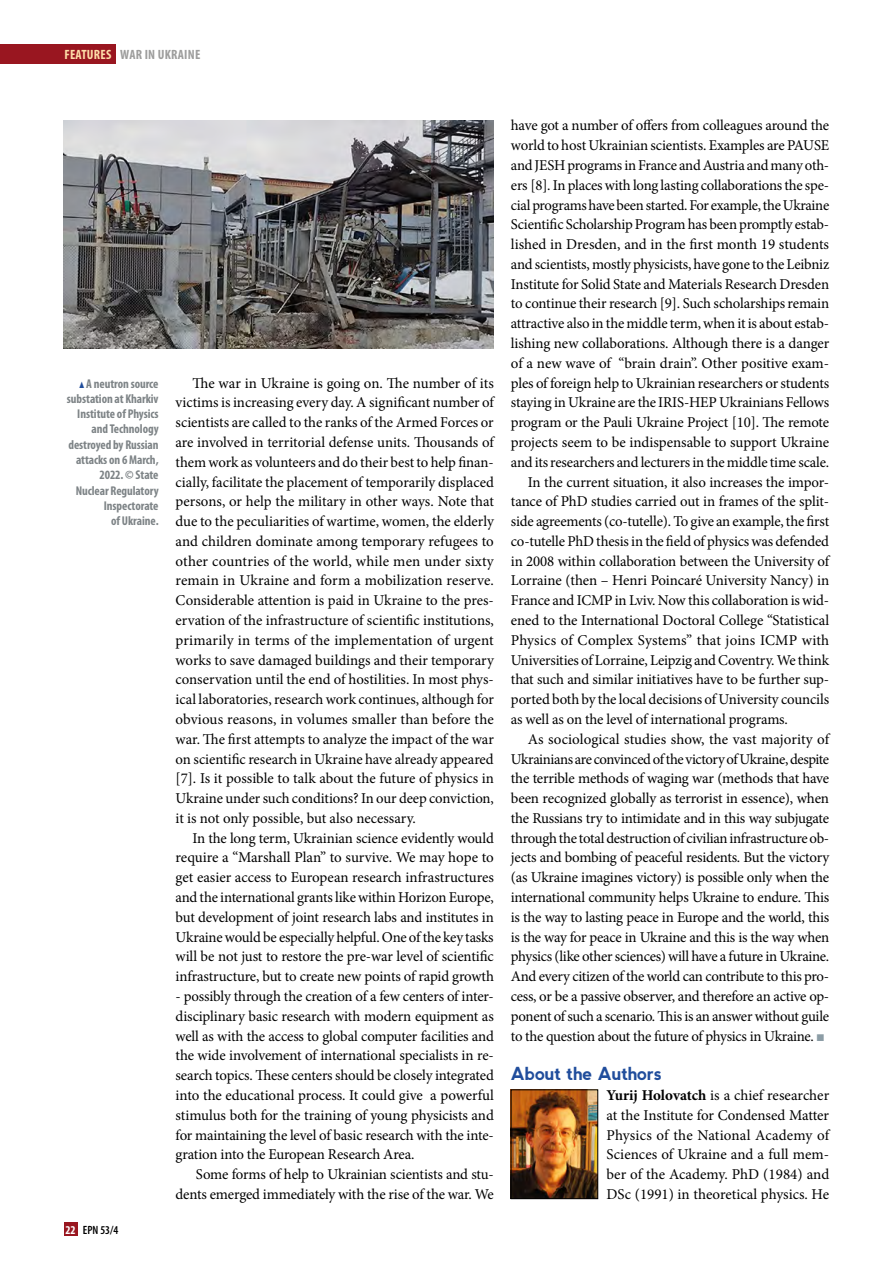
<style>
.page{position:relative;width:893px;height:1263px;background:#fff}
.page>*{position:absolute;margin:0;border:0;box-sizing:border-box;transform-origin:0 0}
.t1{font:700 18px "nevis";letter-spacing:-.015em;color:#204d9c}
.t2{font:15px/19.8px "Minion Pro";letter-spacing:-.015em;color:#000;text-align:justify}
.t3{font:15px "Minion Pro";letter-spacing:.005em;color:#000}
.t4{font:15px "Minion Pro";letter-spacing:.01em;color:#000}
.t5{font:700 condensed 13.5px "Myriad Pro";letter-spacing:.02em;color:#fedea9}
.t6{font:700 condensed 13.5px "Myriad Pro";color:#9d9d9c}
.t7{font:700 condensed 12.75px/15.3px "Myriad Pro";letter-spacing:-.005em;color:#7d8386;text-align:right}
.t8{font:600 condensed 12px "Myriad Pro";color:#000}
.t9{font:700 condensed 12px "Myriad Pro";color:#fff}
.s1{color:#9d9d9c}
.s2{font-family:"Mathematical Pi Six";font-weight:400;font-stretch:normal;font-size:8.7px;color:#204d9c}
.s3{color:#8c9da6}
.s4{font-weight:700}
</style>
<div class="page">
<div style="left:0;top:45px;width:116px;height:19px;background:#991620"></div>
<div style="left:64px;top:1222px;width:13px;height:14px;background:#991620"></div>
<img style="left:513px;top:1091px;width:83px;height:106px">
<div style="left:511px;top:1089px;width:87px;height:110px;border:1px solid #000"></div>
<img style="left:64px;top:120px;width:430px;height:228px">
<p class="t5" style="left:64px;top:47px;width:65px">FEATURES <span class="s1">war</span></p>
<p class="t6" style="left:145px;top:47px;width:27px">in Ukraine</p>
<p class="t7" style="left:67px;top:376px;width:93px"><span class="s2">m</span> A neutron source substation at Kharkiv<br>Institute of Physics and Technology destroyed by Russian attacks on 6 March,<br>2022. © State<br>Nuclear Regulatory<br>Inspectorate<br>of Ukraine.</p>
<p class="t9" style="left:65px;top:1223px;width:12px">22</p>
<p class="t8" style="left:83px;top:1223px;width:37px">EPN 53/4</p>
<p class="t2" style="left:176px;top:373px;width:320px;text-indent:17px">The war in Ukraine is going on. The number of its victims is increasing every day. A significant number of scientists are called to the ranks of the Armed Forces or are involved in territorial defense units. Thousands of them work as volunteers and do their best to help finan&shy;cially, facilitate the placement of temporarily displaced persons, or help the military in other ways. Note that due to the peculiarities of wartime, women, the elderly and children dominate among temporary refugees to other countries of the world, while men under sixty remain in Ukraine and form a mobilization reserve.<br>Considerable attention is paid in Ukraine to the pres&shy;ervation of the infrastructure of scientific institutions, primarily in terms of the implementation of urgent works to save damaged buildings and their temporary conservation until the end of hostilities. In most phys&shy;ical laboratories, research work continues, although for obvious reasons, in volumes smaller than before the war. The first attempts to analyze the impact of the war on scientific research in Ukraine have already appeared [7]. Is it possible to talk about the future of physics in Ukraine under such conditions? In our deep conviction, it is not only possible, but also necessary.</p>
<p class="t2" style="left:176px;top:828px;width:320px;text-indent:17px">In the long term, Ukrainian science evidently would require a “Marshall Plan” to survive. We may hope to get easier access to European research infrastructures and the international grants like within Horizon Europe, but development of joint research labs and institutes in Ukraine would be especially helpful. One of the key tasks will be not just to restore the pre-war level of scientific infrastructure, but to create new points of rapid growth</p>
<p class="t2" style="left:176px;top:986px;width:320px">- possibly through the creation of a few centers of inter&shy;disciplinary basic research with modern equipment as well as with the access to global computer facilities and the wide involvement of international specialists in re&shy;search topics. These centers should be closely integrated into the educational process. It could give a powerful stimulus both for the training of young physicists and for maintaining the level of basic research with the inte&shy;gration into the European Research Area.</p>
<p class="t2" style="left:176px;top:1164px;width:320px;text-align:right">Some forms of help to Ukrainian scientists and stu&shy;dents emerged immediately with the rise of the war. We</p>
<p class="t2" style="left:511px;top:116px;width:320px">have got a number of offers from colleagues around the</p>
<p class="t2" style="left:511px;top:136px;width:320px">world to host Ukrainian scientists. Examples are PAUSE</p>
<p class="t2" style="left:511px;top:155px;width:320px">and JESH programs in France and Austria and many oth-</p>
<p class="t2" style="left:511px;top:175px;width:320px">ers [8]. In places with long lasting collaborations the spe-</p>
<p class="t2" style="left:511px;top:195px;width:320px">cial programs have been started. For example, the Ukraine</p>
<p class="t2" style="left:511px;top:215px;width:320px">Scientific Scholarship Program has been promptly estab-</p>
<p class="t2" style="left:511px;top:234px;width:320px">lished in Dresden, and in the first month 19 students</p>
<p class="t2" style="left:511px;top:254px;width:320px">and scientists, mostly physicists, have gone to the Leibniz</p>
<p class="t2" style="left:511px;top:274px;width:320px">Institute for Solid State and Materials Research Dresden</p>
<p class="t2" style="left:511px;top:294px;width:320px">to continue their research [9]. Such scholarships remain</p>
<p class="t2" style="left:511px;top:314px;width:320px">attractive also in the middle term, when it is about estab-</p>
<p class="t2" style="left:511px;top:333px;width:320px">lishing new collaborations. Although there is a danger</p>
<p class="t2" style="left:511px;top:353px;width:320px">of a new wave of “brain drain”. Other positive exam-</p>
<p class="t2" style="left:511px;top:373px;width:320px">ples of foreign help to Ukrainian researchers or students</p>
<p class="t2" style="left:511px;top:393px;width:320px">staying in Ukraine are the IRIS-HEP Ukrainians Fellows</p>
<p class="t2" style="left:511px;top:412px;width:320px">program or the Pauli Ukraine Project [10]. The remote</p>
<p class="t2" style="left:511px;top:432px;width:320px">projects seem to be indispensable to support Ukraine</p>
<p class="t2" style="left:511px;top:452px;width:320px">and its researchers and lecturers in the middle time scale.</p>
<p class="t2" style="left:528px;top:472px;width:303px">In the current situation, it also increases the impor-</p>
<p class="t2" style="left:511px;top:492px;width:320px">tance of PhD studies carried out in frames of the split-</p>
<p class="t2" style="left:511px;top:511px;width:320px">side agreements (co-tutelle). To give an example, the first</p>
<p class="t2" style="left:511px;top:531px;width:320px">co-tutelle PhD thesis in the field of physics was defended</p>
<p class="t2" style="left:511px;top:551px;width:320px">in 2008 within collaboration between the University of</p>
<p class="t2" style="left:511px;top:571px;width:320px">Lorraine (then – Henri Poincaré University Nancy) in</p>
<p class="t2" style="left:511px;top:591px;width:320px">France and ICMP in Lviv. Now this collaboration is wid-</p>
<p class="t2" style="left:511px;top:610px;width:320px">ened to the International Doctoral College “Statistical</p>
<p class="t4" style="left:511px;top:630px;width:320px">Physics of Complex Systems” that joins ICMP with</p>
<p class="t2" style="left:511px;top:650px;width:320px">Universities of Lorraine, Leipzig and Coventry. We think</p>
<p class="t2" style="left:511px;top:670px;width:320px">that such and similar initiatives have to be further sup-</p>
<p class="t2" style="left:511px;top:689px;width:320px">ported both by the local decisions of University councils</p>
<p class="t2" style="left:511px;top:709px;width:279px">as well as on the level of international programs.</p>
<p class="t3" style="left:528px;top:729px;width:303px">As sociological studies show, the vast majority of</p>
<p class="t2" style="left:511px;top:749px;width:320px">Ukrainians are convinced of the victory of Ukraine, despite</p>
<p class="t2" style="left:511px;top:769px;width:320px">the terrible methods of waging war (methods that have</p>
<p class="t2" style="left:511px;top:788px;width:320px">been recognized globally as terrorist in essence), when</p>
<p class="t2" style="left:511px;top:808px;width:320px">the Russians try to intimidate and in this way subjugate</p>
<p class="t2" style="left:511px;top:828px;width:320px">through the total destruction of civilian infrastructure ob-</p>
<p class="t2" style="left:511px;top:848px;width:320px">jects and bombing of peaceful residents. But the victory</p>
<p class="t2" style="left:511px;top:868px;width:320px">(as Ukraine imagines victory) is possible only when the</p>
<p class="t2" style="left:511px;top:887px;width:320px">international community helps Ukraine to endure. This</p>
<p class="t2" style="left:511px;top:907px;width:320px">is the way to lasting peace in Europe and the world, this</p>
<p class="t2" style="left:511px;top:927px;width:320px">is the way for peace in Ukraine and this is the way when</p>
<p class="t2" style="left:511px;top:947px;width:320px">physics (like other sciences) will have a future in Ukraine.</p>
<p class="t2" style="left:511px;top:966px;width:320px">And every citizen of the world can contribute to this pro-</p>
<p class="t2" style="left:511px;top:986px;width:320px">cess, or be a passive observer, and therefore an active op-</p>
<p class="t2" style="left:511px;top:1006px;width:320px">ponent of such a scenario. This is an answer without guile</p>
<p class="t2" style="left:511px;top:1026px;width:315px">to the question about the future of physics in Ukraine. <span class="s3">■</span></p>
<p class="t1" style="left:511px;top:1063px;width:152px">About the Authors</p>
<p class="t2" style="left:606px;top:1085px;width:224px"><span class="s4">Yurij Holovatch</span> is a chief researcher at the Institute for Condensed Matter Physics of the National Academy of Sciences of Ukraine and a full mem&shy;ber of the Academy. PhD (1984) and DSc (1991) in theoretical physics. He</p>
</div>
